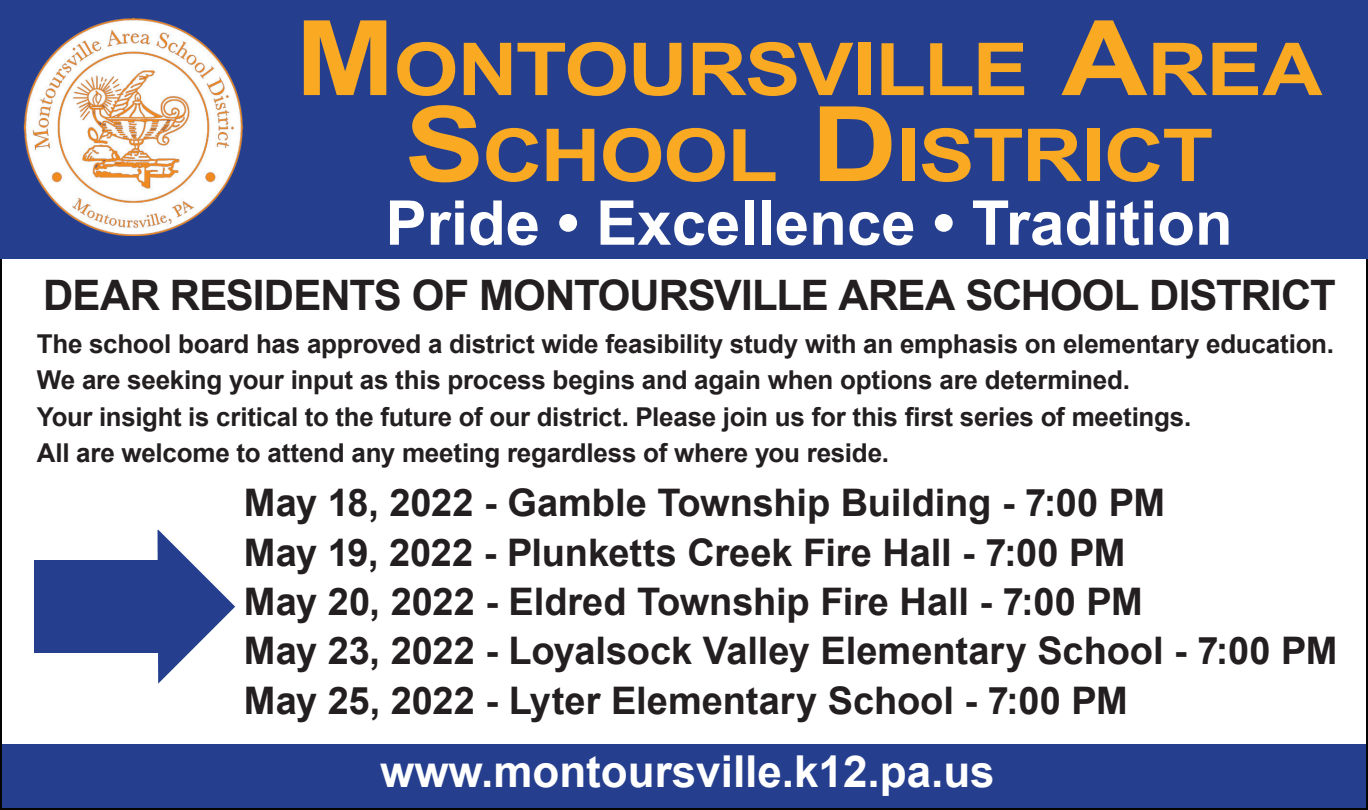
<style>
.page{position:relative;width:1368px;height:810px;background:#fff}
.page>*{position:absolute;margin:0;border:0;box-sizing:border-box;transform-origin:0 0}
.t1{font:700 73px/86px "Arial";letter-spacing:-.015em;color:#faa923;text-align:center;scale:1.14 1}
.t2{font:700 61.8px "Arial";color:#fff}
.t3{font:700 44px "Arial";color:#fff}
.t4{font:700 42px "Arial";letter-spacing:-.025em;color:#231f20}
.t5{font:700 38px "Arial";letter-spacing:-.005em;color:#231f20}
.t6{font:700 26px "Arial";letter-spacing:-.01em;color:#231f20}
.s1{font-size:104.2px}
</style>
<div class="page">
<div style="left:0;top:745px;width:1368px;height:65px;background:#253f8e"></div>
<div style="left:0;top:0;width:1368px;height:258px;background:#253f8e"></div>
<img style="left:23px;top:18px;width:220px;height:218px">
<div style="left:34px;top:561px;width:148px;height:92px;background:#253f8e"></div>
<svg style="left:158px;top:530px;width:77px;height:154px"></svg>
<p class="t1" style="left:295px;top:29px;width:902px"><span class="s1">M</span>ONTOURSVILLE <span class="s1">A</span>REA<br><span class="s1">S</span>CHOOL <span class="s1">D</span>ISTRICT</p>
<p class="t2" style="left:385px;top:182px;width:849px">Pride • Excellence • Tradition</p>
<p class="t4" style="left:43px;top:267px;width:1294px">DEAR RESIDENTS OF MONTOURSVILLE AREA SCHOOL DISTRICT</p>
<p class="t6" style="left:37px;top:327px;width:1299px">The school board has approved a district wide feasibility study with an emphasis on elementary education.</p>
<p class="t6" style="left:37px;top:363px;width:1095px">We are seeking your input as this process begins and again when options are determined.</p>
<p class="t6" style="left:37px;top:400px;width:1156px">Your insight is critical to the future of our district. Please join us for this first series of meetings.</p>
<p class="t6" style="left:37px;top:436px;width:854px">All are welcome to attend any meeting regardless of where you reside.</p>
<p class="t5" style="left:244px;top:478px;width:923px">May 18, 2022 - Gamble Township Building - 7:00 PM</p>
<p class="t5" style="left:244px;top:527px;width:883px">May 19, 2022 - Plunketts Creek Fire Hall - 7:00 PM</p>
<p class="t5" style="left:244px;top:577px;width:900px">May 20, 2022 - Eldred Township Fire Hall - 7:00 PM</p>
<p class="t5" style="left:244px;top:626px;width:1095px">May 23, 2022 - Loyalsock Valley Elementary School - 7:00 PM</p>
<p class="t5" style="left:244px;top:676px;width:885px">May 25, 2022 - Lyter Elementary School - 7:00 PM</p>
<p class="t3" style="left:380px;top:743px;width:616px">www.montoursville.k12.pa.us</p>
</div>
